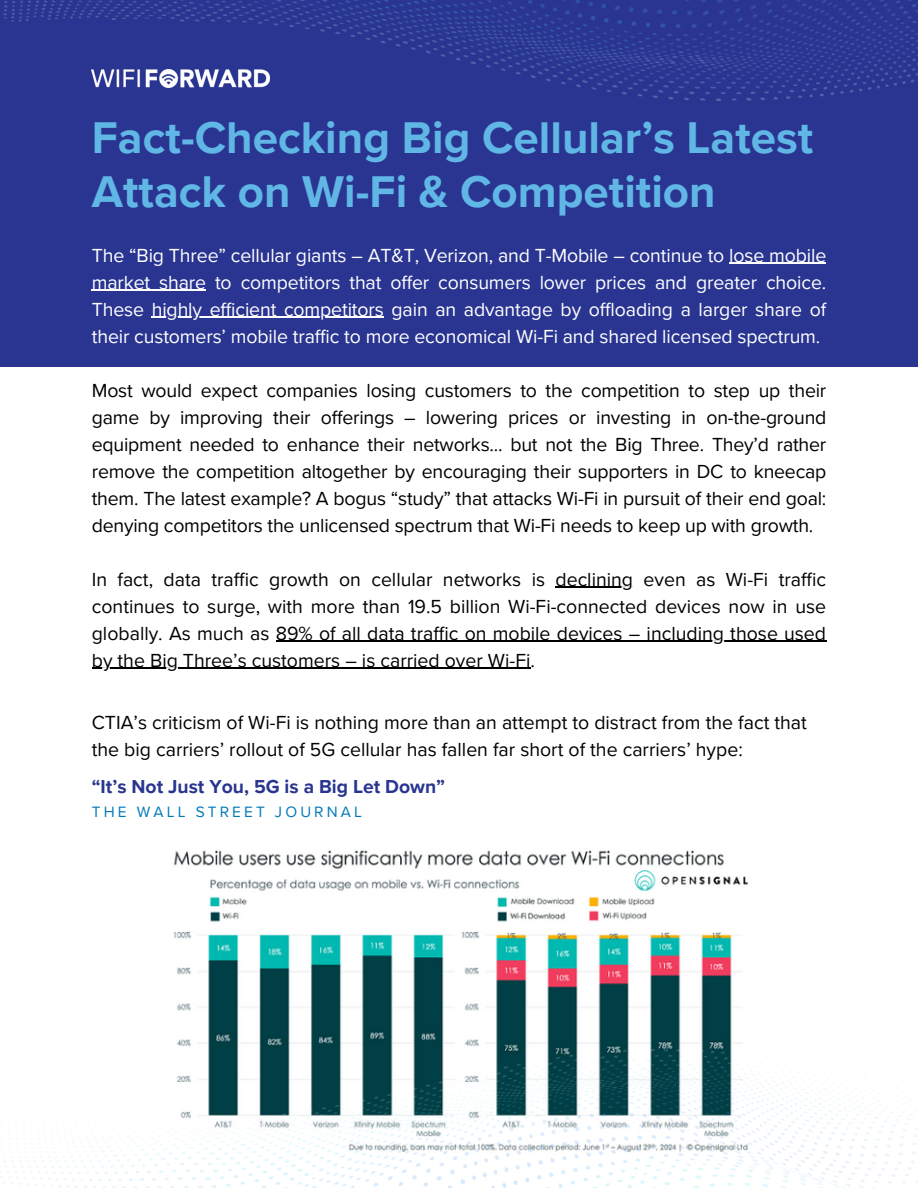
<style>
.page{position:relative;width:918px;height:1188px;background:#fff}
.page>*{position:absolute;margin:0;border:0;box-sizing:border-box;transform-origin:0 0}
.t1{font:700 45.75px/54px "Proxima Nova";color:#60b7e6}
.t2{font:19.5px/27px "Proxima Nova";color:#000;text-align:justify}
.t3{font:19.5px/27px "Proxima Nova";letter-spacing:-.005em;color:#fff;text-align:justify}
.t4{font:700 19.35px "Proxima Nova";color:#2a3591}
.t5{font:15.45px "Proxima Nova";letter-spacing:.2em;color:#027ab8}
</style>
<div class="page">
<img style="left:173px;top:850px;width:576px;height:200px">
<img style="left:0;top:1050px;width:918px;height:138px">
<div style="left:0;top:0;width:918px;height:366px;background:#2a3591"></div>
<img style="left:3px;top:0;width:915px;height:101px">
<hr style="left:729px;top:263px;width:97px;height:1px;background:#fff">
<hr style="left:92px;top:290px;width:114px;height:1px;background:#fff">
<hr style="left:152px;top:317px;width:232px;height:1px;background:#fff">
<hr style="left:555px;top:587px;width:78px;height:1px;background:#000">
<hr style="left:276px;top:641px;width:550px;height:1px;background:#000">
<hr style="left:92px;top:668px;width:439px;height:1px;background:#000">
<img style="left:92px;top:70px;width:178px;height:18px">
<p class="t1" style="left:92px;top:111px;width:723px">Fact-Checking Big Cellular’s Latest<br>Attack on Wi-Fi &amp; Competition</p>
<p class="t3" style="left:92px;top:242px;width:736px">The “Big Three” cellular giants – AT&amp;T, Verizon, and T-Mobile – continue to lose mobile market share to competitors that offer consumers lower prices and greater choice.<br>These highly efficient competitors gain an advantage by offloading a larger share of</p>
<h1 class="t3" style="left:92px;top:323px;width:730px">their customers’ mobile traffic to more economical Wi-Fi and shared licensed spectrum.</h1>
<h1 class="t2" style="left:92px;top:377px;width:736px">Most would expect companies losing customers to the competition to step up their game by improving their offerings – lowering prices or investing in on-the-ground equipment needed to enhance their networks... but not the Big Three. They’d rather remove the competition altogether by encouraging their supporters in DC to kneecap them. The latest example? A bogus “study” that attacks Wi-Fi in pursuit of their end goal:</h1>
<h3 class="t2" style="left:92px;top:512px;width:723px">denying competitors the unlicensed spectrum that Wi-Fi needs to keep up with growth.</h3>
<h3 class="t2" style="left:92px;top:566px;width:455px">In fact, data traffic growth on cellular networks is</h3>
<h3 class="t2" style="left:92px;top:566px;width:736px;text-indent:464px">declining even as Wi-Fi traffic continues to surge, with more than 19.5 billion Wi-Fi-connected devices now in use globally. As much as 89% of all data traffic on mobile devices – including those used</h3>
<h3 class="t2" style="left:92px;top:647px;width:445px">by the Big Three’s customers – is carried over Wi-Fi.</h3>
<p class="t2" style="left:92px;top:710px;width:717px">CTIA’s criticism of Wi-Fi is nothing more than an attempt to distract from the fact that the big carriers’ rollout of 5G cellular has fallen far short of the carriers’ hype:</p>
<p class="t4" style="left:92px;top:775px;width:355px">“It’s Not Just You, 5G is a Big Let Down”</p>
<p class="t5" style="left:92px;top:803px;width:272px">THE WALL STREET JOURNAL</p>
</div>
